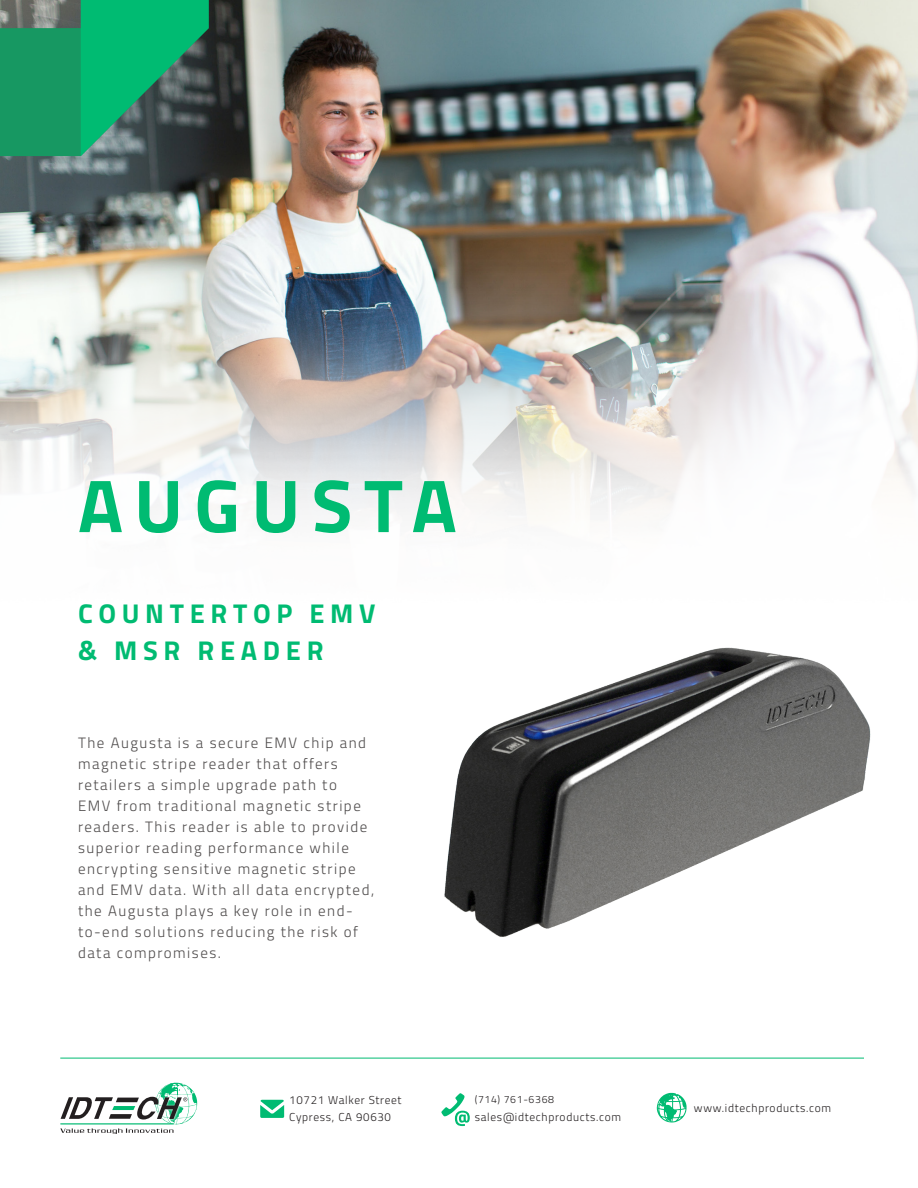
<style>
.page{position:relative;width:918px;height:1188px;background:#fff}
.page>*{position:absolute;margin:0;border:0;box-sizing:border-box;transform-origin:0 0}
.t1{font:700 75px "Titillium";letter-spacing:.15em;color:#00bb72}
.t2{font:700 27.15px/37.5px "Titillium";letter-spacing:.21em;color:#00bb72}
.t3{font:300 15px/21px "Titillium";letter-spacing:.1em;color:#4e4b4b}
.t4{font:300 11.55px "Titillium";letter-spacing:.06em;color:#231f20}
.t5{font:300 10.5px "Titillium";letter-spacing:.06em;color:#231f20}
</style>
<div class="page">
<img style="left:0;top:0;width:918px;height:183px">
<img style="left:0;top:183px;width:918px;height:944px">
<svg style="left:0;top:0;width:209px;height:156px;background:#219165"></svg>
<img style="left:438px;top:642px;width:437px;height:300px">
<hr style="left:60px;top:1058px;width:804px;height:1px;background:#00bb72">
<svg style="left:441px;top:1093px;width:29px;height:33px"></svg>
<svg style="left:657px;top:1093px;width:30px;height:30px"></svg>
<svg style="left:260px;top:1100px;width:24px;height:18px"></svg>
<svg style="left:60px;top:1083px;width:138px;height:51px"></svg>
<p class="t1" style="left:78px;top:449px;width:380px">AUGUSTA</p>
<p class="t2" style="left:78px;top:593px;width:299px">COUNTERTOP EMV &amp; MSR READER</p>
<p class="t3" style="left:78px;top:731px;width:298px">The Augusta is a secure EMV chip and magnetic stripe reader that offers retailers a simple upgrade path to<br>EMV from traditional magnetic stripe readers. This reader is able to provide superior reading performance while encrypting sensitive magnetic stripe and EMV data. With all data encrypted, the Augusta plays a key role in end&shy;to-end solutions reducing the risk of data compromises.</p>
<p class="t4" style="left:289px;top:1092px;width:114px">10721 Walker Street</p>
<p class="t4" style="left:289px;top:1108px;width:103px">Cypress, CA 90630</p>
<p class="t5" style="left:475px;top:1092px;width:81px">(714) 761-6368</p>
<p class="t4" style="left:475px;top:1108px;width:148px">sales@idtechproducts.com</p>
<p class="t4" style="left:694px;top:1099px;width:139px">www.idtechproducts.com</p>
</div>
